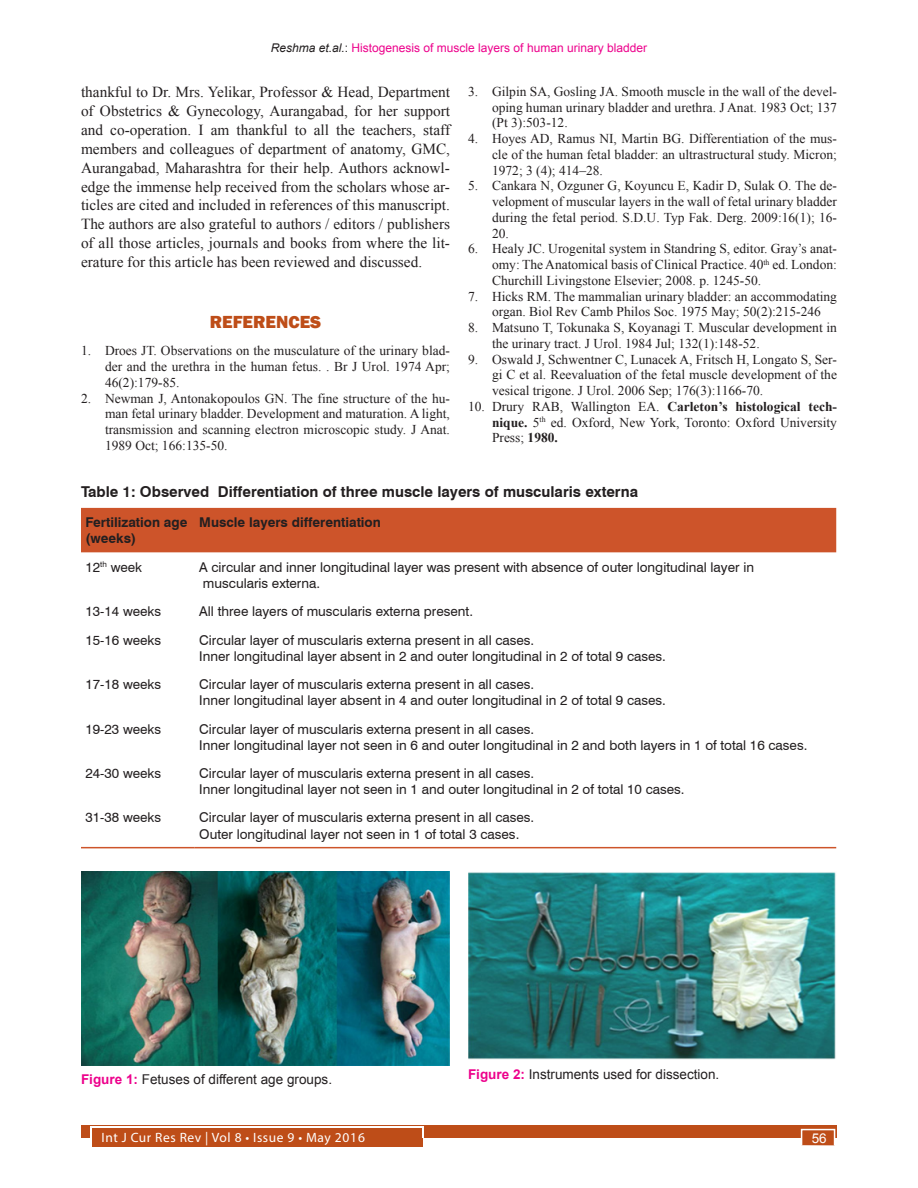
<style>
.page{position:relative;width:918px;height:1188px;background:#fff}
.page>*{position:absolute;margin:0;border:0;box-sizing:border-box;transform-origin:0 0}
.Head_1{font:800 18px "Franklin Gothic";color:#be4d18}
.Text{font:15.3px/18.9px "Times New Roman";color:#231f20;text-align:justify}
.Table_caption{font:700 15px "Swiss 721 BT";color:#231f20}
.Reference_text{font:13.5px/15.8px "Times New Roman";color:#231f20;text-align:justify}
.Table_text{font:13.5px "Swiss 721 BT";color:#231f20}
.Figure_caption{font:13.5px "Arial";color:#231f20}
.Table_text-2{font:700 13.5px "Swiss 721 BT";color:#231f20}
.t1{font:13.5px "Myriad Pro";letter-spacing:.04em;color:#fff}
.t2{font:13.5px "Arial";color:#fff}
.t3{font:12px "Arial";color:#ed028c}
.s1{font-style:italic;color:#231f20}
.s2{color:#231f20}
.s3{font-weight:700}
.s4{font-weight:700;color:#ed028c}
</style>
<div class="page">
<div style="left:81px;top:1125px;width:756px;height:13px;background:#be4d18"></div>
<div style="left:92px;top:1128px;width:331px;height:19px;background:#be4d18"></div>
<hr style="left:91px;top:1127px;width:332px;height:1px;background:#fff">
<div style="left:801px;top:1129px;width:34px;height:17px;background:#be4d18;border:2px solid #fff"></div>
<div style="left:81px;top:508px;width:755px;height:44px;background:#cd542a"></div>
<hr style="left:81px;top:847px;width:114px;height:1px;background:#cd542a">
<hr style="left:195px;top:847px;width:641px;height:1px;background:#cd542a">
<img style="left:81px;top:871px;width:369px;height:194px">
<img style="left:468px;top:872px;width:368px;height:188px">
<p class="t3" style="left:271px;top:40px;width:378px"><span class="s1">Reshma et.al.</span><span class="s2">:</span> Histogenesis of muscle layers of human urinary bladder</p>
<p class="Text" style="left:81px;top:82px;width:371px">thankful to Dr. Mrs. Yelikar, Professor &amp; Head, Department of Obstetrics &amp; Gynecology, Aurangabad, for her support and co-operation. I am thankful to all the teachers, staff members and colleagues of department of anatomy, GMC, Aurangabad, Maharashtra for their help. Authors acknowl&shy;edge the immense help received from the scholars whose ar&shy;ticles are cited and included in references of this manuscript.<br>The authors are also grateful to authors / editors / publishers of all those articles, journals and books from where the lit&shy;erature for this article has been reviewed and discussed.</p>
<p class="Reference_text" style="left:492px;top:83px;width:347px;text-indent:-24px">3. Gilpin SA, Gosling JA. Smooth muscle in the wall of the devel&shy;oping human urinary bladder and urethra. J Anat. 1983 Oct; 137 (Pt 3):503-12.</p>
<p class="Reference_text" style="left:492px;top:130px;width:347px;text-indent:-24px">4. Hoyes AD, Ramus NI, Martin BG. Differentiation of the mus&shy;cle of the human fetal bladder: an ultrastructural study. Micron; 1972; 3 (4); 414–28.</p>
<p class="Reference_text" style="left:492px;top:178px;width:347px;text-indent:-24px">5. Cankara N, Ozguner G, Koyuncu E, Kadir D, Sulak O. The de&shy;velopment of muscular layers in the wall of fetal urinary bladder during the fetal period. S.D.U. Typ Fak. Derg. 2009:16(1); 16- 20.</p>
<p class="Reference_text" style="left:492px;top:241px;width:346px;text-indent:-24px">6. Healy JC. Urogenital system in Standring S, editor. Gray’s anat&shy;omy: The Anatomical basis of Clinical Practice. 40<sup>th</sup> ed. London:<br>Churchill Livingstone Elsevier; 2008. p. 1245-50.</p>
<p class="Reference_text" style="left:468px;top:288px;width:371px;text-align:center">7. Hicks RM. The mammalian urinary bladder: an accommodating organ. Biol Rev Camb Philos Soc. 1975 May; 50(2):215-246</p>
<p class="Reference_text" style="left:492px;top:319px;width:346px;text-indent:-24px">8. Matsuno T, Tokunaka S, Koyanagi T. Muscular development in the urinary tract. J Urol. 1984 Jul; 132(1):148-52.</p>
<p class="Reference_text" style="left:492px;top:351px;width:347px;text-indent:-24px">9. Oswald J, Schwentner C, Lunacek A, Fritsch H, Longato S, Ser&shy;gi C et al. Reevaluation of the fetal muscle development of the vesical trigone. J Urol. 2006 Sep; 176(3):1166-70.</p>
<p class="Reference_text" style="left:492px;top:398px;width:347px;text-indent:-24px">10. Drury RAB, Wallington EA. <span class="s3">Carleton’s histological tech&shy;nique.</span> 5<sup>th</sup> ed. Oxford, New York, Toronto: Oxford University Press; <span class="s3">1980.</span></p>
<p class="Head_1" style="left:210px;top:310px;width:113px">REFERENCES</p>
<p class="Reference_text" style="left:105px;top:343px;width:347px;text-indent:-24px">1. Droes JT. Observations on the musculature of the urinary blad&shy;der and the urethra in the human fetus. . Br J Urol. 1974 Apr; 46(2):179-85.</p>
<p class="Reference_text" style="left:105px;top:390px;width:347px;text-indent:-24px">2. Newman J, Antonakopoulos GN. The fine structure of the hu&shy;man fetal urinary bladder. Development and maturation. A light, transmission and scanning electron microscopic study. J Anat.<br>1989 Oct; 166:135-50.</p>
<p class="Table_caption" style="left:81px;top:483px;width:559px">Table 1: Observed Differentiation of three muscle layers of muscularis externa</p>
<p class="Table_text-2" style="left:86px;top:514px;width:104px">Fertilization age</p>
<p class="Table_text-2" style="left:86px;top:530px;width:52px">(weeks)</p>
<p class="Table_text-2" style="left:199px;top:514px;width:183px">Muscle layers differentiation</p>
<p class="Table_text" style="left:86px;top:559px;width:58px">12<sup>th</sup> week</p>
<p class="Table_text" style="left:199px;top:559px;width:556px">A circular and inner longitudinal layer was present with absence of outer longitudinal layer in</p>
<p class="Table_text" style="left:203px;top:575px;width:119px">muscularis externa.</p>
<p class="Table_text" style="left:86px;top:603px;width:77px">13-14 weeks</p>
<p class="Table_text" style="left:199px;top:603px;width:275px">All three layers of muscularis externa present.</p>
<p class="Table_text" style="left:86px;top:632px;width:77px">15-16 weeks</p>
<p class="Table_text" style="left:199px;top:632px;width:337px">Circular layer of muscularis externa present in all cases.</p>
<p class="Table_text" style="left:199px;top:648px;width:468px">Inner longitudinal layer absent in 2 and outer longitudinal in 2 of total 9 cases.</p>
<p class="Table_text" style="left:86px;top:676px;width:77px">17-18 weeks</p>
<p class="Table_text" style="left:199px;top:676px;width:337px">Circular layer of muscularis externa present in all cases.</p>
<p class="Table_text" style="left:199px;top:692px;width:468px">Inner longitudinal layer absent in 4 and outer longitudinal in 2 of total 9 cases.</p>
<p class="Table_text" style="left:86px;top:721px;width:77px">19-23 weeks</p>
<p class="Table_text" style="left:199px;top:721px;width:337px">Circular layer of muscularis externa present in all cases.</p>
<p class="Table_text" style="left:199px;top:737px;width:610px">Inner longitudinal layer not seen in 6 and outer longitudinal in 2 and both layers in 1 of total 16 cases.</p>
<p class="Table_text" style="left:86px;top:765px;width:77px">24-30 weeks</p>
<p class="Table_text" style="left:199px;top:765px;width:337px">Circular layer of muscularis externa present in all cases.</p>
<p class="Table_text" style="left:199px;top:781px;width:487px">Inner longitudinal layer not seen in 1 and outer longitudinal in 2 of total 10 cases.</p>
<p class="Table_text" style="left:86px;top:809px;width:77px">31-38 weeks</p>
<p class="Table_text" style="left:199px;top:809px;width:337px">Circular layer of muscularis externa present in all cases.</p>
<p class="Table_text" style="left:199px;top:826px;width:322px">Outer longitudinal layer not seen in 1 of total 3 cases.</p>
<p class="Figure_caption" style="left:81px;top:1071px;width:253px"><span class="s4">Figure 1:</span> Fetuses of different age groups.</p>
<p class="Figure_caption" style="left:468px;top:1066px;width:253px"><span class="s4">Figure 2:</span> Instruments used for dissection.</p>
<p class="t1" style="left:101px;top:1129px;width:265px">Int J Cur Res Rev | Vol 8 • Issue 9 • May 2016</p>
<p class="t2" style="left:812px;top:1130px;width:16px">56</p>
</div>
